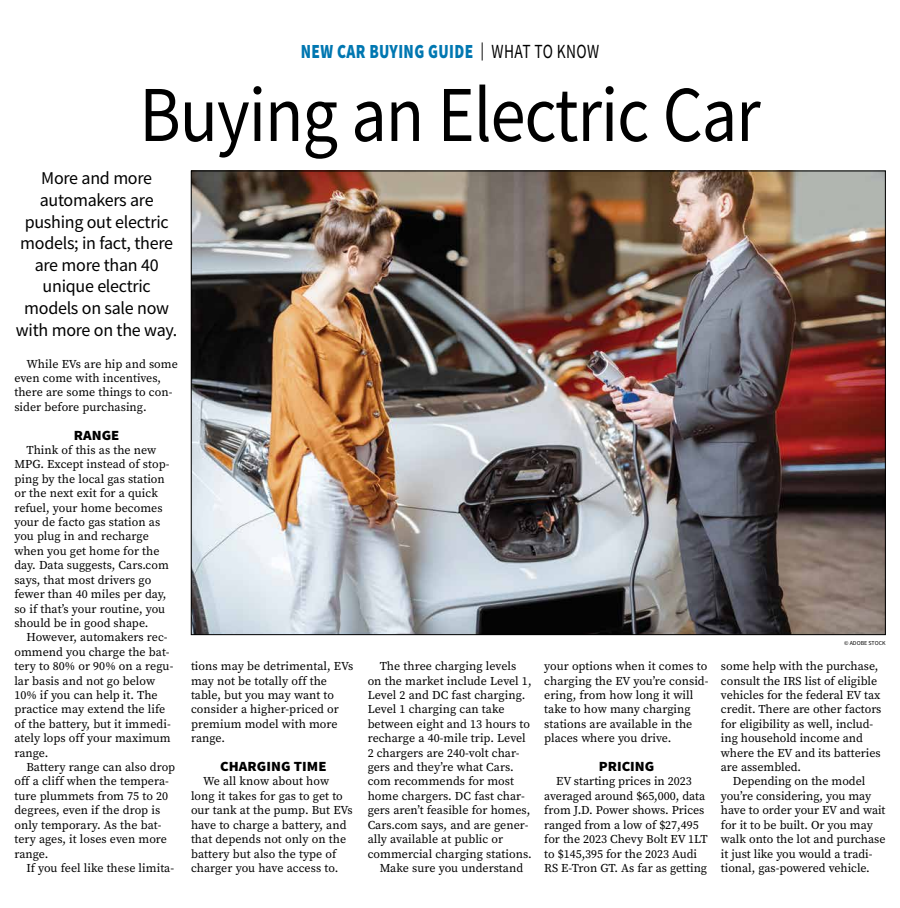
<style>
.page{position:relative;width:900px;height:908px;background:#fff}
.page>*{position:absolute;margin:0;border:0;box-sizing:border-box;transform-origin:0 0}
.t1{font:79.2px "Source Sans Pro";letter-spacing:-.015em;color:#000;scale:.89 1}
.t2{font:900 20px "Source Sans Pro";letter-spacing:.025em;color:#0077b1;scale:.77 1}
.t3{font:18px/21.6px "Source Sans Pro";letter-spacing:-.015em;color:#000;text-align:center}
.t4{font:900 14px "Source Sans Pro";letter-spacing:.005em;color:#000;scale:1.05 1}
.t5{font:12px/14.4px "Source Serif Pro";letter-spacing:.005em;color:#000}
.t6{font:6px "Source Sans Pro";color:#000}
.s1{font-weight:400;font-size:18px;color:#000}
.s2{font-weight:400;color:#000}
</style>
<div class="page">
<img style="left:193px;top:173px;width:691px;height:459px">
<h2 class="t2" style="left:301px;top:38px;width:389px">NEW CAR BUYING GUIDE <span class="s1">|</span> <span class="s2">WHAT TO KNOW</span></h2>
<h1 class="t1" style="left:139px;top:64px;width:700px">Buying an Electric Car</h1>
<h3 class="t3" style="left:16px;top:167px;width:163px">More and more automakers are pushing out electric models; in fact, there are more than 40 unique electric models on sale now with more on the way.</h3>
<p class="t5" style="left:14px;top:356px;width:165px;text-indent:12px">While EVs are hip and some even come with incentives, there are some things to con&shy;sider before purchasing.</p>
<p class="t4" style="left:74px;top:425px;width:45px">RANGE</p>
<p class="t5" style="left:14px;top:442px;width:157px;text-indent:12px">Think of this as the new<br>MPG. Except instead of stop&shy;ping by the local gas station or the next exit for a quick refuel, your home becomes your de facto gas station as you plug in and recharge when you get home for the day. Data suggests, Cars.com says, that most drivers go fewer than 40 miles per day, so if that’s your routine, you should be in good shape.</p>
<p class="t5" style="left:14px;top:630px;width:161px;text-indent:12px">However, automakers rec&shy;ommend you charge the bat&shy;tery to 80% or 90% on a regu&shy;lar basis and not go below<br>10% if you can help it. The practice may extend the life of the battery, but it immedi&shy;ately lops off your maximum range.</p>
<p class="t5" style="left:14px;top:759px;width:162px;text-indent:12px">Battery range can also drop off a cliff when the tempera&shy;ture plummets from 75 to 20 degrees, even if the drop is only temporary. As the bat&shy;tery ages, it loses even more range.</p>
<p class="t5" style="left:26px;top:860px;width:149px">If you feel like these limita-</p>
<p class="t5" style="left:191px;top:658px;width:164px">tions may be detrimental, EVs may not be totally off the table, but you may want to consider a higher-priced or premium model with more range.</p>
<p class="t4" style="left:220px;top:756px;width:103px">CHARGING TIME</p>
<p class="t5" style="left:191px;top:774px;width:163px;text-indent:12px">We all know about how long it takes for gas to get to our tank at the pump. But EVs have to charge a battery, and that depends not only on the battery but also the type of charger you have access to.</p>
<p class="t5" style="left:380px;top:658px;width:138px">The three charging levels</p>
<p class="t5" style="left:368px;top:673px;width:165px">on the market include Level 1,</p>
<p class="t5" style="left:368px;top:687px;width:159px">Level 2 and DC fast charging.</p>
<p class="t5" style="left:368px;top:702px;width:138px">Level 1 charging can take</p>
<p class="t5" style="left:368px;top:716px;width:164px">between eight and 13 hours to</p>
<p class="t5" style="left:368px;top:730px;width:160px">recharge a 40-mile trip. Level</p>
<p class="t5" style="left:368px;top:745px;width:153px">2 chargers are 240-volt char-</p>
<p class="t5" style="left:368px;top:759px;width:147px">gers and they’re what Cars.</p>
<p class="t5" style="left:368px;top:774px;width:148px">com recommends for most</p>
<p class="t5" style="left:368px;top:788px;width:159px">home chargers. DC fast char-</p>
<p class="t5" style="left:368px;top:802px;width:164px">gers aren’t feasible for homes,</p>
<p class="t5" style="left:368px;top:817px;width:162px">Cars.com says, and are gener-</p>
<p class="t5" style="left:368px;top:831px;width:137px">ally available at public or</p>
<p class="t5" style="left:368px;top:846px;width:166px">commercial charging stations.</p>
<p class="t5" style="left:380px;top:860px;width:145px">Make sure you understand</p>
<p class="t5" style="left:544px;top:658px;width:166px">your options when it comes to charging the EV you’re consid&shy;ering, from how long it will take to how many charging stations are available in the places where you drive.</p>
<p class="t4" style="left:599px;top:756px;width:54px">PRICING</p>
<p class="t5" style="left:544px;top:774px;width:165px;text-indent:12px">EV starting prices in 2023 averaged around $65,000, data from J.D. Power shows. Prices ranged from a low of $27,495 for the 2023 Chevy Bolt EV 1LT to $145,395 for the 2023 Audi<br>RS E-Tron GT. As far as getting</p>
<p class="t6" style="left:844px;top:639px;width:43px">© ADOBE STOCK</p>
<p class="t5" style="left:721px;top:658px;width:162px">some help with the purchase, consult the IRS list of eligible vehicles for the federal EV tax credit. There are other factors for eligibility as well, includ&shy;ing household income and where the EV and its batteries are assembled.</p>
<p class="t5" style="left:721px;top:774px;width:166px;text-indent:12px">Depending on the model you’re considering, you may have to order your EV and wait for it to be built. Or you may walk onto the lot and purchase it just like you would a tradi&shy;tional, gas-powered vehicle.</p>
</div>
